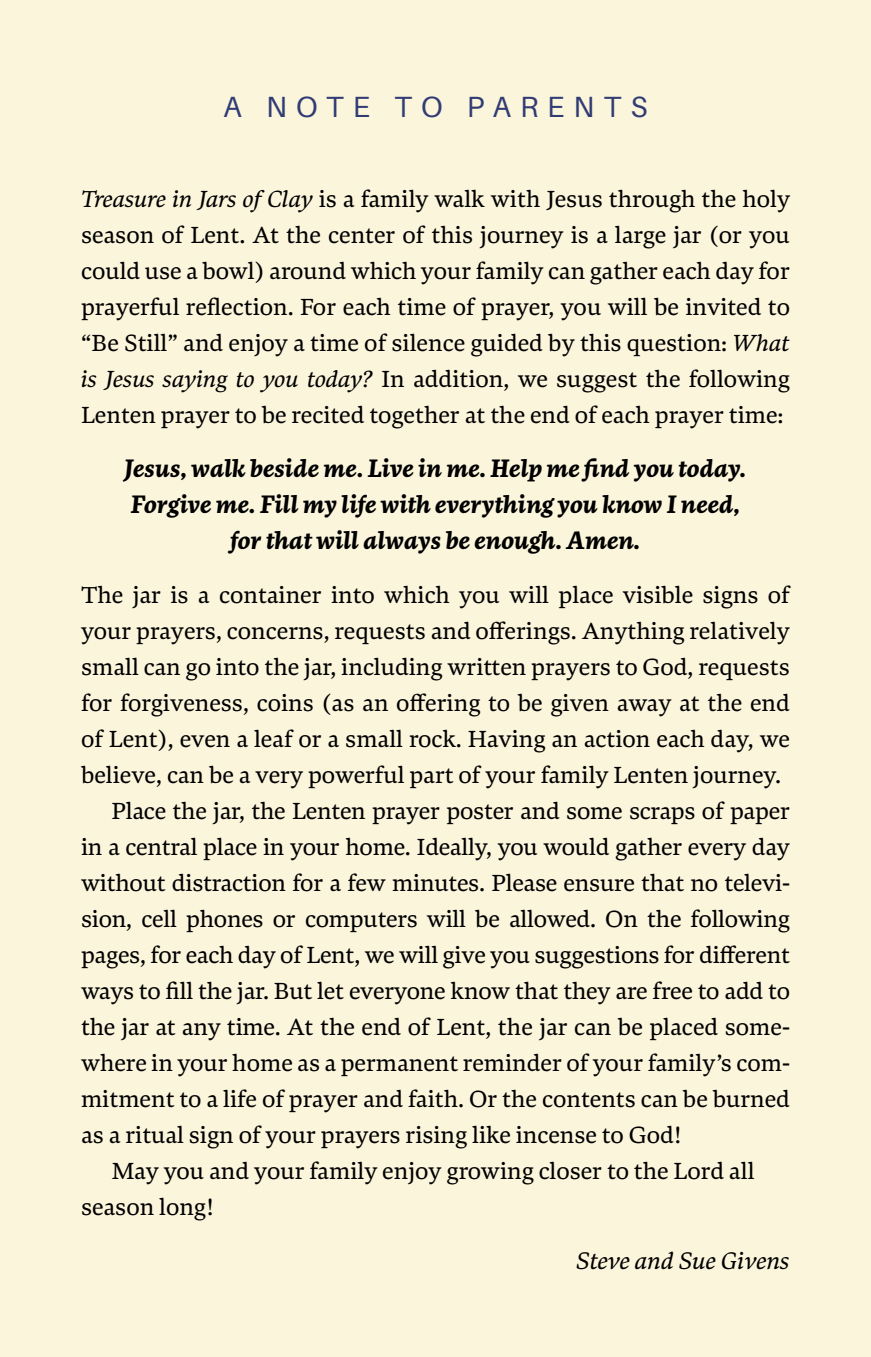
<style>
.page{position:relative;width:871px;height:1357px;background:#faf5db}
.page>*{position:absolute;margin:0;border:0;box-sizing:border-box;transform-origin:0 0}
.t1{font:29.25px "Aileron";letter-spacing:.31em;color:#323c74}
.t2{font:italic 24.75px "Bennet Text Two";color:#000}
.t3{font:24.3px/36px "Bennet Text Two";color:#000;text-align:justify}
.t4{font:italic 700 23.62px/36px "More Pro";color:#000;text-align:center}
.s1{font-style:italic}
</style>
<div class="page">
<p class="t1" style="left:223px;top:91px;width:426px">A NOTE TO PARENTS</p>
<p class="t3" style="left:81px;top:181px;width:710px"><span class="s1">Treasure in Jars of Clay</span> is a family walk with Jesus through the holy season of Lent. At the center of this journey is a large jar (or you could use a bowl) around which your family can gather each day for prayerful reflection. For each time of prayer, you will be invited to “Be Still” and enjoy a time of silence guided by this question: <span class="s1">What is Jesus saying to you today?</span> In addition, we suggest the following Lenten prayer to be recited together at the end of each prayer time:</p>
<p class="t4" style="left:125px;top:449px;width:623px">Jesus, walk beside me. Live in me. Help me find you today.<br>Forgive me. Fill my life with everything you know I need, for that will always be enough. Amen.</p>
<p class="t3" style="left:81px;top:577px;width:710px">The jar is a container into which you will place visible signs of</p>
<p class="t3" style="left:81px;top:613px;width:710px">your prayers, concerns, requests and offerings. Anything relatively</p>
<p class="t3" style="left:81px;top:649px;width:710px">small can go into the jar, including written prayers to God, requests</p>
<p class="t3" style="left:81px;top:685px;width:710px">for forgiveness, coins (as an offering to be given away at the end</p>
<p class="t3" style="left:81px;top:721px;width:710px">of Lent), even a leaf or a small rock. Having an action each day, we</p>
<p class="t3" style="left:81px;top:757px;width:702px">believe, can be a very powerful part of your family Lenten journey.</p>
<p class="t3" style="left:111px;top:793px;width:680px">Place the jar, the Lenten prayer poster and some scraps of paper</p>
<p class="t3" style="left:81px;top:829px;width:710px">in a central place in your home. Ideally, you would gather every day</p>
<p class="t3" style="left:81px;top:865px;width:710px">without distraction for a few minutes. Please ensure that no televi-</p>
<p class="t3" style="left:81px;top:901px;width:710px">sion, cell phones or computers will be allowed. On the following</p>
<p class="t3" style="left:81px;top:937px;width:710px">pages, for each day of Lent, we will give you suggestions for different</p>
<p class="t3" style="left:81px;top:973px;width:710px">ways to fill the jar. But let everyone know that they are free to add to</p>
<p class="t3" style="left:81px;top:1009px;width:710px">the jar at any time. At the end of Lent, the jar can be placed some-</p>
<p class="t3" style="left:81px;top:1045px;width:710px">where in your home as a permanent reminder of your family’s com-</p>
<p class="t3" style="left:81px;top:1081px;width:710px">mitment to a life of prayer and faith. Or the contents can be burned</p>
<p class="t3" style="left:81px;top:1117px;width:602px">as a ritual sign of your prayers rising like incense to God!</p>
<p class="t3" style="left:111px;top:1153px;width:644px">May you and your family enjoy growing closer to the Lord all</p>
<p class="t3" style="left:81px;top:1189px;width:135px">season long!</p>
<p class="t2" style="left:576px;top:1245px;width:215px">Steve and Sue Givens</p>
</div>
